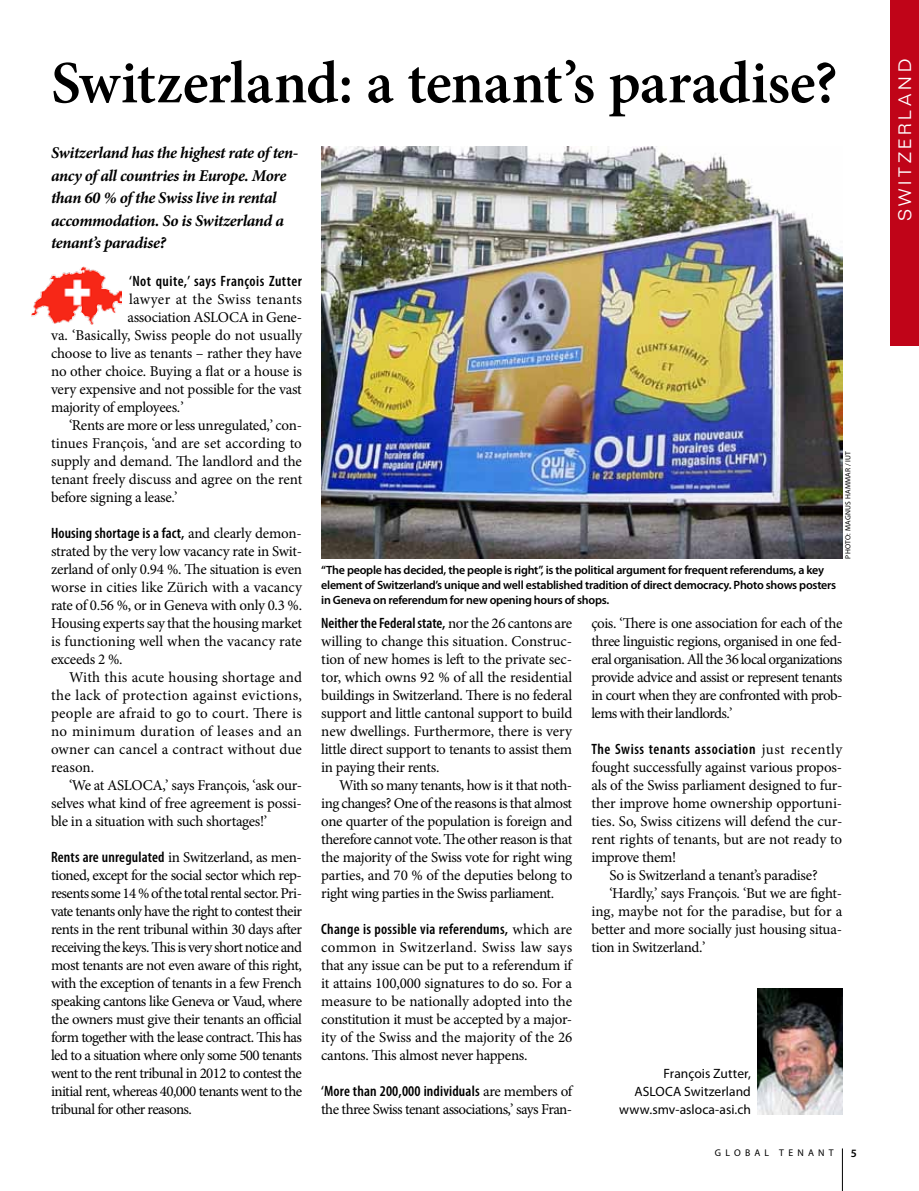
<style>
.page{position:relative;width:919px;height:1191px;background:#fff}
.page>*{position:absolute;margin:0;border:0;box-sizing:border-box;transform-origin:0 0}
.t1{font:600 60px "Minion Pro";letter-spacing:-.01em;color:#000}
.t2{font:300 18px "Folio BQ";letter-spacing:.21em;color:#fff}
.t3{font:italic 700 16.5px/22.5px "Minion Pro";letter-spacing:-.025em;color:#000}
.t4{font:15px/18px "Minion Pro";letter-spacing:-.015em;color:#000;text-align:justify}
.t5{font:600 condensed 15px "Myriad Pro";letter-spacing:.02em;color:#000}
.t6{font:15px "Minion Pro";letter-spacing:-.04em;color:#000}
.t7{font:600 condensed 15px "Myriad Pro";color:#000}
.t8{font:600 condensed 15px "Myriad Pro";letter-spacing:.04em;color:#000}
.t9{font:15px "Minion Pro";letter-spacing:.005em;color:#000}
.t10{font:15px "Minion Pro";letter-spacing:.02em;color:#000}
.t11{font:13.5px/18px "Myriad Pro";letter-spacing:.005em;color:#000;text-align:right}
.t12{font:600 12px/15px "Myriad Pro";letter-spacing:-.02em;color:#000}
.t13{font:600 11.25px "Myriad Pro";color:#000}
.t14{font:9.75px "Myriad Pro";letter-spacing:.43em;color:#000}
.t15{font:7.5px "Myriad Pro";letter-spacing:.04em;color:#000}
.s1{font-family:"Minion Pro";font-weight:400;font-stretch:normal}
.s2{font-family:"Myriad Pro";font-weight:600;font-stretch:condensed}
</style>
<div class="page">
<hr style="left:842px;top:1148px;width:1px;height:43px;background:#000">
<img style="left:321px;top:146px;width:521px;height:412px">
<img style="left:758px;top:988px;width:84px;height:126px">
<div style="left:890px;top:0;width:28px;height:345px;background:#c00418"></div>
<img style="left:32px;top:267px;width:90px;height:57px">
<h1 class="t1" style="left:51px;top:42px;width:788px">Switzerland: a tenant’s paradise?</h1>
<p class="t3" style="left:51px;top:141px;width:249px">Switzerland has the highest rate of ten&shy;ancy of all countries in Europe. More than 60 % of the Swiss live in rental accommodation. So is Switzerland a tenant’s paradise?</p>
<p class="t5" style="left:129px;top:272px;width:174px">‘Not quite,’ says François Zutter</p>
<p class="t10" style="left:129px;top:289px;width:174px">lawyer at the Swiss tenants</p>
<p class="t4" style="left:128px;top:308px;width:176px">association ASLOCA in Gene-</p>
<p class="t4" style="left:51px;top:326px;width:252px">va. ‘Basically, Swiss people do not usually</p>
<p class="t4" style="left:51px;top:344px;width:252px">choose to live as tenants – rather they have</p>
<p class="t4" style="left:51px;top:362px;width:252px">no other choice. Buying a flat or a house is</p>
<p class="t4" style="left:51px;top:380px;width:252px">very expensive and not possible for the vast</p>
<p class="t4" style="left:51px;top:398px;width:134px">majority of employees.’</p>
<p class="t4" style="left:69px;top:416px;width:234px">‘Rents are more or less unregulated,’ con-</p>
<p class="t9" style="left:51px;top:433px;width:252px">tinues François, ‘and are set according to</p>
<p class="t4" style="left:51px;top:452px;width:252px">supply and demand. The landlord and the</p>
<p class="t4" style="left:51px;top:470px;width:253px">tenant freely discuss and agree on the rent</p>
<p class="t4" style="left:51px;top:488px;width:128px">before signing a lease.’</p>
<p class="t5" style="left:51px;top:524px;width:252px">Housing shortage is a fact, <span class="s1">and clearly demon-</span></p>
<p class="t4" style="left:51px;top:542px;width:252px">strated by the very low vacancy rate in Swit&shy;zerland of only 0.94 %. The situation is even worse in cities like Zürich with a vacancy rate of 0.56 %, or in Geneva with only 0.3 %.<br>Housing experts say that the housing market is functioning well when the vacancy rate exceeds 2 %.</p>
<p class="t4" style="left:51px;top:668px;width:252px;text-indent:18px">With this acute housing shortage and the lack of protection against evictions, people are afraid to go to court. There is no minimum duration of leases and an owner can cancel a contract without due reason.</p>
<p class="t4" style="left:51px;top:776px;width:252px;text-indent:18px">‘We at ASLOCA,’ says François, ‘ask our&shy;selves what kind of free agreement is possi&shy;ble in a situation with such shortages!’</p>
<p class="t4" style="left:51px;top:848px;width:252px"><span class="s2">Rents are unregulated</span> in Switzerland, as men&shy;tioned, except for the social sector which rep&shy;resents some 14 % of the total rental sector. Pri&shy;vate tenants only have the right to contest their rents in the rent tribunal within 30 days after receiving the keys. This is very short notice and most tenants are not even aware of this right, with the exception of tenants in a few French speaking cantons like Geneva or Vaud, where the owners must give their tenants an official form together with the lease contract. This has led to a situation where only some 500 tenants went to the rent tribunal in 2012 to contest the initial rent, whereas 40,000 tenants went to the tribunal for other reasons.</p>
<p class="t12" style="left:321px;top:562px;width:516px">“The people has decided, the people is right”, is the political argument for frequent referendums, a key element of Switzerland’s unique and well established tradition of direct democracy. Photo shows posters in Geneva on referendum for new opening hours of shops.</p>
<p class="t15" style="left:843px;top:558px;width:109px;rotate:-90deg">Photo: Magnus Hammar / IUT</p>
<p class="t7" style="left:321px;top:614px;width:252px">Neither the Federal state, <span class="s1">nor the 26 cantons are</span></p>
<p class="t4" style="left:321px;top:632px;width:252px">willing to change this situation. Construc&shy;tion of new homes is left to the private sec&shy;tor, which owns 92 % of all the residential buildings in Switzerland. There is no federal support and little cantonal support to build new dwellings. Furthermore, there is very little direct support to tenants to assist them in paying their rents.</p>
<p class="t4" style="left:321px;top:776px;width:252px;text-indent:18px">With so many tenants, how is it that noth&shy;ing changes? One of the reasons is that almost one quarter of the population is foreign and therefore cannot vote. The other reason is that the majority of the Swiss vote for right wing parties, and 70 % of the deputies belong to right wing parties in the Swiss parliament.</p>
<p class="t5" style="left:321px;top:920px;width:252px">Change is possible via referendums, <span class="s1">which are</span></p>
<p class="t4" style="left:321px;top:938px;width:253px">common in Switzerland. Swiss law says that any issue can be put to a referendum if it attains 100,000 signatures to do so. For a measure to be nationally adopted into the constitution it must be accepted by a major&shy;ity of the Swiss and the majority of the 26 cantons. This almost never happens.</p>
<p class="t5" style="left:321px;top:1082px;width:252px">‘More than 200,000 individuals <span class="s1">are members of</span></p>
<p class="t6" style="left:321px;top:1099px;width:252px">the three Swiss tenant associations,’ says Fran-</p>
<p class="t4" style="left:591px;top:614px;width:252px">çois. ‘There is one association for each of the three linguistic regions, organised in one fed&shy;eral organisation. All the 36 local organizations provide advice and assist or represent tenants in court when they are confronted with prob&shy;lems with their landlords.’</p>
<p class="t8" style="left:591px;top:740px;width:252px">The Swiss tenants association <span class="s1">just recently</span></p>
<p class="t4" style="left:591px;top:758px;width:252px">fought successfully against various propos-</p>
<p class="t4" style="left:591px;top:776px;width:252px">als of the Swiss parliament designed to fur-</p>
<p class="t4" style="left:591px;top:794px;width:252px">ther improve home ownership opportuni-</p>
<p class="t4" style="left:591px;top:812px;width:252px">ties. So, Swiss citizens will defend the cur-</p>
<p class="t4" style="left:591px;top:830px;width:252px">rent rights of tenants, but are not ready to</p>
<p class="t4" style="left:591px;top:848px;width:86px">improve them!</p>
<p class="t4" style="left:609px;top:866px;width:210px">So is Switzerland a tenant’s paradise?</p>
<p class="t4" style="left:609px;top:884px;width:234px">‘Hardly,’ says François. ‘But we are fight-</p>
<p class="t4" style="left:591px;top:902px;width:252px">ing, maybe not for the paradise, but for a</p>
<p class="t4" style="left:591px;top:920px;width:252px">better and more socially just housing situa-</p>
<p class="t4" style="left:591px;top:938px;width:115px">tion in Switzerland.’</p>
<p class="t11" style="left:619px;top:1064px;width:133px">François Zutter,<br>ASLOCA Switzerland www.smv-asloca-asi.ch</p>
<p class="t14" style="left:714px;top:1146px;width:119px">Global Tenant</p>
<p class="t13" style="left:850px;top:1146px;width:8px">5</p>
<p class="t2" style="left:895px;top:221px;width:164px;rotate:-90deg">Switzerland</p>
</div>
